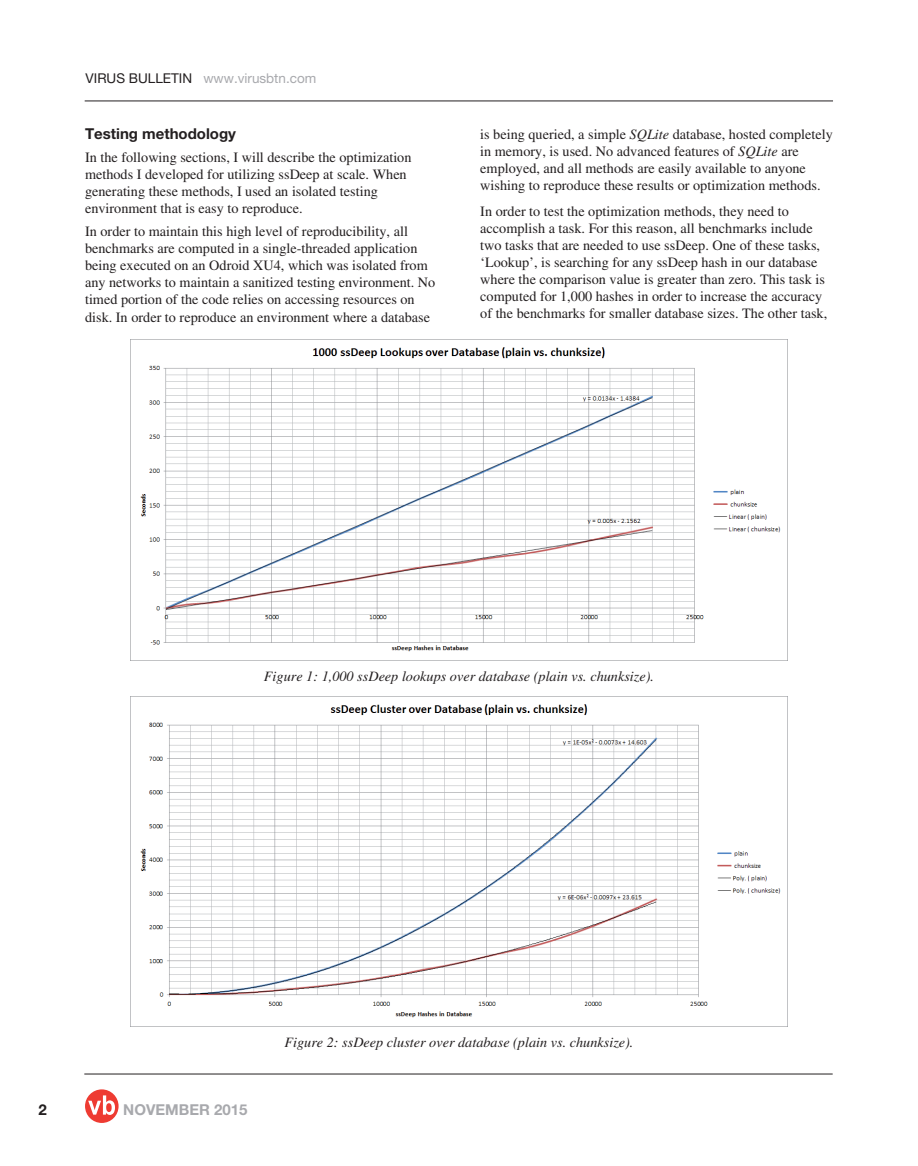
<style>
.page{position:relative;width:918px;height:1166px;background:#fff}
.page>*{position:absolute;margin:0;border:0;box-sizing:border-box;transform-origin:0 0}
.t1{font:700 15px "Helvetica Neue";color:#231f20}
.t2{font:700 15px "Helvetica Neue";color:#a8a9ad}
.t3{font:14.25px/17.1px "Times";color:#231f20}
.t4{font:italic 14.25px "Times";color:#231f20}
.t5{font:13.5px "Helvetica Neue";color:#a8a9ad}
.s1{color:#231f20}
.s2{font-style:italic}
</style>
<div class="page">
<div style="left:85px;top:1089px;width:34px;height:33px;background:#ee3b32;border-radius:50%"></div>
<svg style="left:88px;top:1095px;width:27px;height:19px"></svg>
<hr style="left:84px;top:1073px;width:749px;height:1px;background:#231f20">
<hr style="left:85px;top:101px;width:748px;height:1px;background:#231f20">
<img style="left:130px;top:339px;width:658px;height:321px">
<img style="left:131px;top:696px;width:656px;height:322px">
<p class="t5" style="left:86px;top:73px;width:232px"><span class="s1">VIRUS BULLETIN</span> www.virusbtn.com</p>
<p class="t1" style="left:85px;top:129px;width:153px">Testing methodology</p>
<p class="t3" style="left:85px;top:150px;width:328px">In the following sections, I will describe the optimization methods I developed for utilizing ssDeep at scale. When generating these methods, I used an isolated testing environment that is easy to reproduce.</p>
<p class="t3" style="left:85px;top:224px;width:352px">In order to maintain this high level of reproducibility, all benchmarks are computed in a single-threaded application being executed on an Odroid XU4, which was isolated from any networks to maintain a sanitized testing environment. No timed portion of the code relies on accessing resources on disk. In order to reproduce an environment where a database</p>
<p class="t3" style="left:480px;top:127px;width:354px">is being queried, a simple <span class="s2">SQLite</span> database, hosted completely in memory, is used. No advanced features of <span class="s2">SQLite</span> are employed, and all methods are easily available to anyone wishing to reproduce these results or optimization methods.</p>
<p class="t3" style="left:480px;top:204px;width:349px">In order to test the optimization methods, they need to accomplish a task. For this reason, all benchmarks include two tasks that are needed to use ssDeep. One of these tasks, ‘Lookup’, is searching for any ssDeep hash in our database where the comparison value is greater than zero. This task is computed for 1,000 hashes in order to increase the accuracy of the benchmarks for smaller database sizes. The other task,</p>
<p class="t4" style="left:264px;top:670px;width:392px">Figure 1: 1,000 ssDeep lookups over database (plain vs. chunksize).</p>
<p class="t1" style="left:38px;top:1103px;width:10px">2</p>
<p class="t2" style="left:123px;top:1103px;width:126px">NOVEMBER 2015</p>
<p class="t4" style="left:284px;top:1036px;width:351px">Figure 2: ssDeep cluster over database (plain vs. chunksize).</p>
</div>
